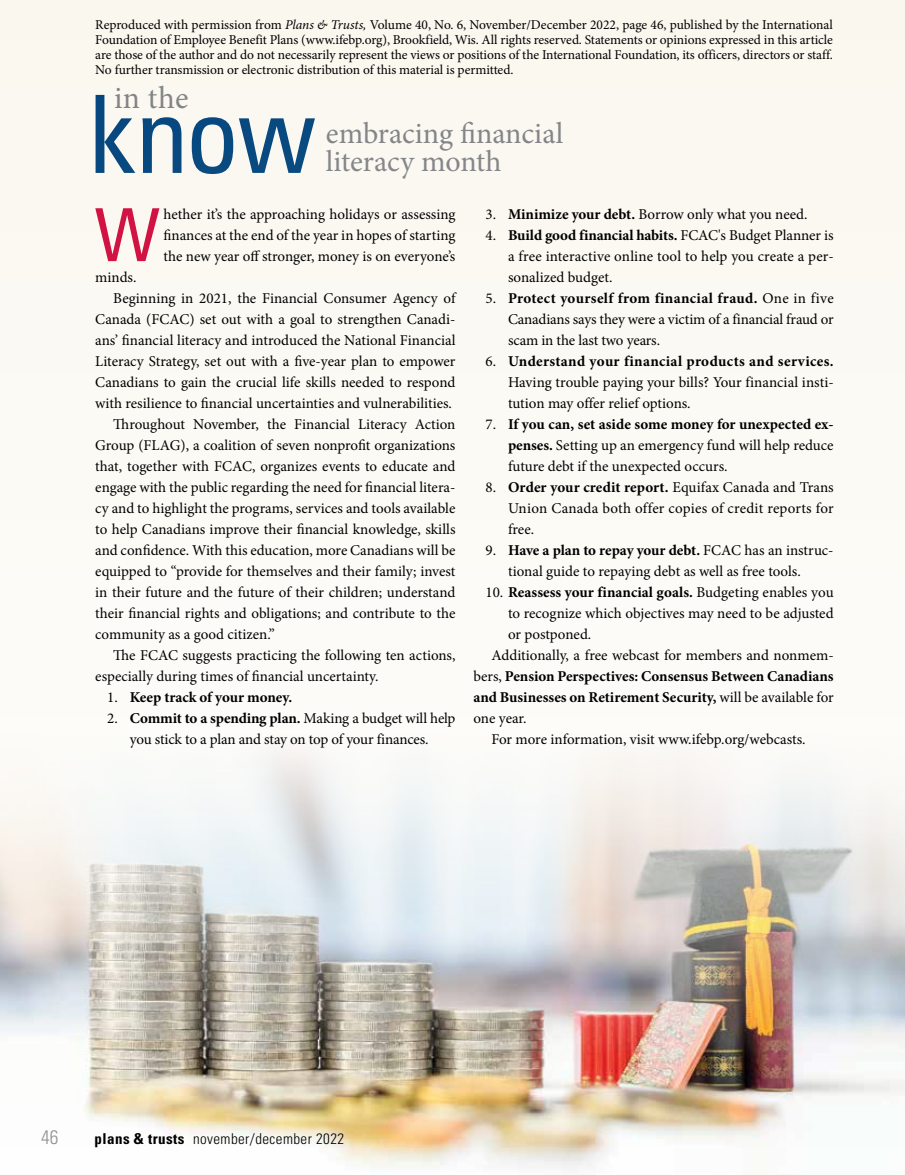
<style>
.page{position:relative;width:905px;height:1175px;background:#fff}
.page>*{position:absolute;margin:0;border:0;box-sizing:border-box;transform-origin:0 0}
.t1{font:condensed 108px "Univers LT Std";color:#00447c}
.t2{font:condensed 73.2px "Univers LT Std";color:#d11242}
.t3{font:31.5px "Minion Pro";color:#808285}
.t4{font:30px "Minion Pro";color:#808285}
.t5{font:300 condensed 19.5px "Univers LT Std";color:#939598}
.t6{font:15px/21px "Minion Pro";color:#000;text-align:justify}
.t7{font:700 15px "Minion Pro";color:#000}
.t8{font:300 condensed 15px "Univers LT Std";letter-spacing:.03em;color:#000}
.t9{font:13.5px/15px "Minion Pro";letter-spacing:-.005em;color:#000;text-align:justify}
.s1{font-style:italic}
.s2{font-weight:400}
.s3{font-weight:700}
</style>
<div class="page">
<div style="left:0;top:0;width:904px;height:1050px;background:#fbfaf4"></div>
<img style="left:0;top:763px;width:904px;height:406px">
<p class="t9" style="left:95px;top:17px;width:739px">Reproduced with permission from <span class="s1">Plans &amp; Trusts,</span> Volume 40, No. 6, November/December 2022, page 46, published by the International Foundation of Employee Benefit Plans (www.ifebp.org), Brookfield, Wis. All rights reserved. Statements or opinions expressed in this article are those of the author and do not necessarily represent the views or positions of the International Foundation, its officers, directors or staff.<br>No further transmission or electronic distribution of this material is permitted.</p>
<h3 class="t3" style="left:114px;top:77px;width:76px">in the</h3>
<h1 class="t1" style="left:88px;top:66px;width:230px">know</h1>
<h3 class="t4" style="left:326px;top:113px;width:239px">embracing financial</h3>
<h3 class="t4" style="left:326px;top:142px;width:177px">literacy month</h3>
<h2 class="t2" style="left:95px;top:189px;width:67px">W</h2>
<p class="t6" style="left:164px;top:204px;width:293px">hether it’s the approaching holidays or assessing finances at the end of the year in hopes of starting the new year off stronger, money is on everyone’s</p>
<p class="t6" style="left:95px;top:267px;width:43px">minds.</p>
<p class="t6" style="left:113px;top:288px;width:343px">Beginning in 2021, the Financial Consumer Agency of</p>
<p class="t6" style="left:95px;top:309px;width:362px">Canada (FCAC) set out with a goal to strengthen Canadi-</p>
<p class="t6" style="left:95px;top:330px;width:362px">ans’ financial literacy and introduced the National Financial</p>
<p class="t6" style="left:95px;top:351px;width:361px">Literacy Strategy, set out with a five-year plan to empower</p>
<p class="t6" style="left:95px;top:372px;width:362px">Canadians to gain the crucial life skills needed to respond</p>
<p class="t6" style="left:95px;top:393px;width:358px">with resilience to financial uncertainties and vulnerabilities.</p>
<p class="t6" style="left:113px;top:414px;width:344px">Throughout November, the Financial Literacy Action</p>
<p class="t6" style="left:95px;top:435px;width:361px">Group (FLAG), a coalition of seven nonprofit organizations</p>
<p class="t6" style="left:95px;top:456px;width:362px">that, together with FCAC, organizes events to educate and</p>
<p class="t6" style="left:95px;top:477px;width:362px">engage with the public regarding the need for financial litera-</p>
<p class="t6" style="left:95px;top:498px;width:361px">cy and to highlight the programs, services and tools available</p>
<p class="t6" style="left:95px;top:519px;width:362px">to help Canadians improve their financial knowledge, skills</p>
<p class="t6" style="left:95px;top:540px;width:361px">and confidence. With this education, more Canadians will be</p>
<p class="t6" style="left:95px;top:561px;width:362px">equipped to “provide for themselves and their family; invest</p>
<p class="t6" style="left:95px;top:582px;width:362px">in their future and the future of their children; understand</p>
<p class="t6" style="left:95px;top:603px;width:362px">their financial rights and obligations; and contribute to the</p>
<p class="t6" style="left:95px;top:624px;width:181px">community as a good citizen.”</p>
<p class="t6" style="left:113px;top:645px;width:344px">The FCAC suggests practicing the following ten actions,</p>
<p class="t6" style="left:95px;top:666px;width:285px">especially during times of financial uncertainty.</p>
<p class="t7" style="left:107px;top:687px;width:186px"><span class="s2">1.</span> Keep track of your money.</p>
<p class="t6" style="left:107px;top:708px;width:350px;text-align:center">2. <span class="s3">Commit to a spending plan.</span> Making a budget will help you stick to a plan and stay on top of your finances.</p>
<p class="t6" style="left:485px;top:204px;width:323px">3. <span class="s3">Minimize your debt.</span> Borrow only what you need.</p>
<p class="t6" style="left:508px;top:225px;width:327px;text-indent:-22px">4. <span class="s3">Build good financial habits.</span> FCAC's Budget Planner is a free interactive online tool to help you create a per&shy;sonalized budget.</p>
<p class="t6" style="left:508px;top:288px;width:327px;text-indent:-23px">5. <span class="s3">Protect yourself from financial fraud.</span> One in five Canadians says they were a victim of a financial fraud or scam in the last two years.</p>
<p class="t6" style="left:508px;top:351px;width:327px;text-indent:-22px">6. <span class="s3">Understand your financial products and services.<br></span>Having trouble paying your bills? Your financial insti&shy;tution may offer relief options.</p>
<p class="t6" style="left:508px;top:414px;width:327px;text-indent:-22px">7. <span class="s3">If you can, set aside some money for unexpected ex&shy;penses.</span> Setting up an emergency fund will help reduce future debt if the unexpected occurs.</p>
<p class="t6" style="left:508px;top:477px;width:327px;text-indent:-22px">8. <span class="s3">Order your credit report.</span> Equifax Canada and Trans Union Canada both offer copies of credit reports for free.</p>
<p class="t6" style="left:508px;top:540px;width:327px;text-indent:-22px">9. <span class="s3">Have a plan to repay your debt.</span> FCAC has an instruc&shy;tional guide to repaying debt as well as free tools.</p>
<p class="t7" style="left:485px;top:582px;width:349px"><span class="s2">10.</span> Reassess your financial goals. <span class="s2">Budgeting enables you</span></p>
<p class="t6" style="left:508px;top:603px;width:327px">to recognize which objectives may need to be adjusted</p>
<p class="t6" style="left:508px;top:624px;width:85px">or postponed.</p>
<p class="t6" style="left:491px;top:645px;width:344px">Additionally, a free webcast for members and nonmem-</p>
<p class="t7" style="left:473px;top:666px;width:362px"><span class="s2">bers,</span> Pension Perspectives: Consensus Between Canadians</p>
<p class="t7" style="left:473px;top:687px;width:362px">and Businesses on Retirement Security, <span class="s2">will be available for</span></p>
<p class="t6" style="left:473px;top:708px;width:55px">one year.</p>
<p class="t6" style="left:491px;top:729px;width:316px">For more information, visit www.ifebp.org/webcasts.</p>
<h3 class="t5" style="left:41px;top:1125px;width:19px">46</h3>
<p class="t8" style="left:94px;top:1129px;width:251px"><span class="s3">plans &amp; trusts</span> november/december 2022</p>
</div>
